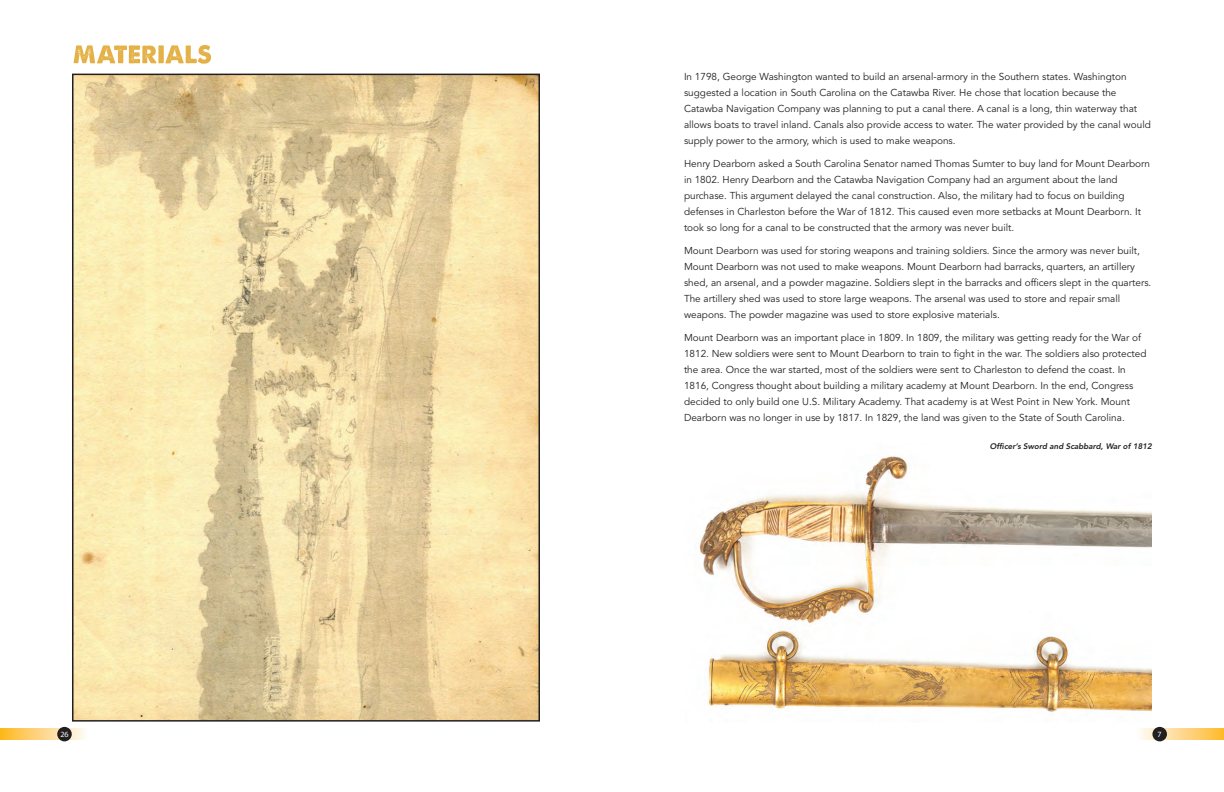
<style>
.page{position:relative;width:1224px;height:792px;background:#fff}
.page>*{position:absolute;margin:0;border:0;box-sizing:border-box;transform-origin:0 0}
.t1{font:10px/16px "Avenir LT Std";color:#231f20}
.t2{font:italic 800 8px "Avenir LT Std";color:#231f20}
.t3{font:8px "Myriad Pro";color:#fff}
</style>
<div class="page">
<svg style="left:0;top:729px;width:85px;height:10px"></svg>
<div style="left:57px;top:727px;width:15px;height:14px;background:#231f20;border-radius:50%"></div>
<svg style="left:74px;top:45px;width:137px;height:19px"></svg>
<img style="left:75px;top:77px;width:462px;height:642px">
<div style="left:72px;top:74px;width:468px;height:648px;border:2px solid #231f20"></div>
<svg style="left:1140px;top:729px;width:84px;height:10px"></svg>
<div style="left:1152px;top:727px;width:15px;height:14px;background:#231f20;border-radius:50%"></div>
<img style="left:699px;top:456px;width:453px;height:256px">
<p class="t1" style="left:684px;top:68px;width:468px">In 1798, George Washington wanted to build an arsenal-armory in the Southern states. Washington suggested a location in South Carolina on the Catawba River. He chose that location because the Catawba Navigation Company was planning to put a canal there. A canal is a long, thin waterway that allows boats to travel inland. Canals also provide access to water. The water provided by the canal would supply power to the armory, which is used to make weapons.</p>
<p class="t1" style="left:684px;top:156px;width:468px">Henry Dearborn asked a South Carolina Senator named Thomas Sumter to buy land for Mount Dearborn in 1802. Henry Dearborn and the Catawba Navigation Company had an argument about the land purchase. This argument delayed the canal construction. Also, the military had to focus on building defenses in Charleston before the War of 1812. This caused even more setbacks at Mount Dearborn. It took so long for a canal to be constructed that the armory was never built.</p>
<p class="t1" style="left:684px;top:243px;width:469px">Mount Dearborn was used for storing weapons and training soldiers. Since the armory was never built, Mount Dearborn was not used to make weapons. Mount Dearborn had barracks, quarters, an artillery shed, an arsenal, and a powder magazine. Soldiers slept in the barracks and officers slept in the quarters.<br>The artillery shed was used to store large weapons. The arsenal was used to store and repair small weapons. The powder magazine was used to store explosive materials.</p>
<p class="t1" style="left:684px;top:330px;width:464px">Mount Dearborn was an important place in 1809. In 1809, the military was getting ready for the War of 1812. New soldiers were sent to Mount Dearborn to train to fight in the war. The soldiers also protected the area. Once the war started, most of the soldiers were sent to Charleston to defend the coast. In 1816, Congress thought about building a military academy at Mount Dearborn. In the end, Congress decided to only build one U.S. Military Academy. That academy is at West Point in New York. Mount Dearborn was no longer in use by 1817. In 1829, the land was given to the State of South Carolina.</p>
<p class="t2" style="left:990px;top:441px;width:164px">Officer’s Sword and Scabbard, War of 1812</p>
<p class="t3" style="left:60px;top:730px;width:10px">26</p>
<p class="t3" style="left:1158px;top:730px;width:6px">7</p>
</div>
